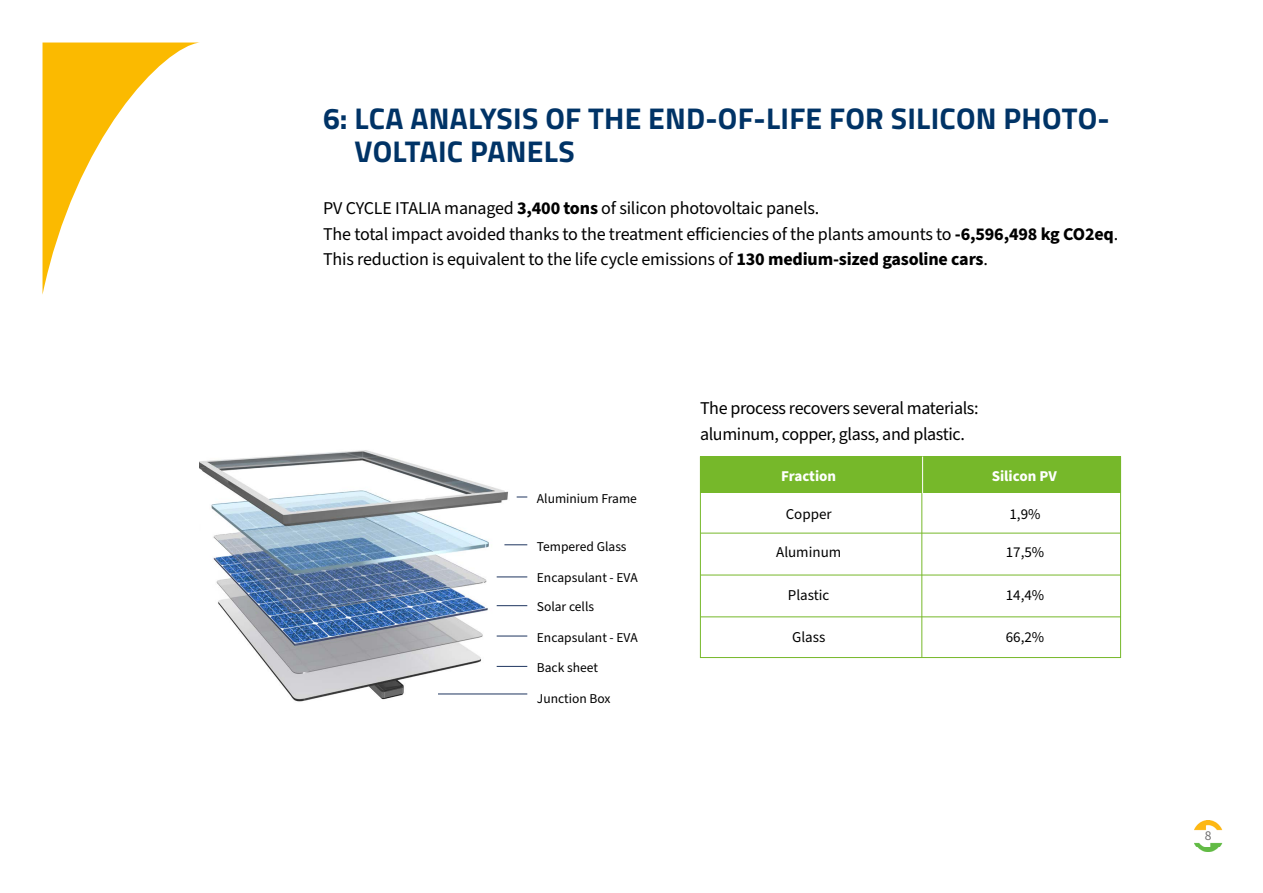
<style>
.page{position:relative;width:1263px;height:893px;background:#fff}
.page>*{position:absolute;margin:0;border:0;box-sizing:border-box;transform-origin:0 0}
.t1{font:700 30px/33px "Titillium";letter-spacing:.01em;color:#036}
.t2{font:18px/25.5px "Source Sans Pro";letter-spacing:-.01em;color:#000}
.t3{font:15px "Source Sans Pro";color:#000}
.t4{font:700 15px "Source Sans Pro";color:#fff}
.t5{font:13.5px "Source Sans Pro";color:#000}
.t6{font:13.5px "Source Sans Pro";color:#706f6f}
.s1{font-weight:700}
</style>
<div class="page">
<img style="left:1194px;top:821px;width:29px;height:30px">
<img style="left:200px;top:450px;width:328px;height:252px">
<div style="left:701px;top:457px;width:420px;height:36px;background:#76b82a"></div>
<hr style="left:921px;top:456px;width:1px;height:202px;background:#76b82a">
<hr style="left:922px;top:457px;width:1px;height:36px;background:#fff">
<hr style="left:701px;top:616px;width:420px;height:1px;background:#76b82a">
<hr style="left:701px;top:575px;width:420px;height:1px;background:#76b82a">
<hr style="left:701px;top:533px;width:420px;height:1px;background:#76b82a">
<hr style="left:438px;top:694px;width:89px;height:1px;background:#1e355f">
<hr style="left:497px;top:666px;width:30px;height:1px;background:#1e355f">
<hr style="left:497px;top:636px;width:30px;height:1px;background:#1e355f">
<hr style="left:497px;top:605px;width:30px;height:1px;background:#1e355f">
<hr style="left:497px;top:577px;width:30px;height:1px;background:#1e355f">
<svg style="left:504px;top:544px;width:23px;height:1px"></svg>
<svg style="left:43px;top:43px;width:154px;height:249px"></svg>
<h1 class="t1" style="left:355px;top:100px;width:756px;text-indent:-31px">6: LCA ANALYSIS OF THE END-OF-LIFE FOR SILICON PHOTO-<br>VOLTAIC PANELS</h1>
<p class="t2" style="left:323px;top:196px;width:796px">PV CYCLE ITALIA managed <span class="s1">3,400 tons</span> of silicon photovoltaic panels.<br>The total impact avoided thanks to the treatment efficiencies of the plants amounts to <span class="s1">-6,596,498 kg CO2eq</span>.<br>This reduction is equivalent to the life cycle emissions of <span class="s1">130 medium-sized gasoline cars</span>.</p>
<p class="t5" style="left:537px;top:489px;width:102px">Aluminium Frame</p>
<p class="t5" style="left:537px;top:537px;width:91px">Tempered Glass</p>
<p class="t5" style="left:537px;top:568px;width:102px">Encapsulant - EVA</p>
<p class="t5" style="left:537px;top:598px;width:59px">Solar cells</p>
<p class="t5" style="left:537px;top:628px;width:102px">Encapsulant - EVA</p>
<p class="t5" style="left:537px;top:659px;width:63px">Back sheet</p>
<p class="t5" style="left:537px;top:690px;width:75px">Junction Box</p>
<p class="t2" style="left:700px;top:396px;width:280px">The process recovers several materials: aluminum, copper, glass, and plastic.</p>
<p class="t4" style="left:781px;top:466px;width:57px">Fraction</p>
<p class="t4" style="left:992px;top:466px;width:67px">Silicon PV</p>
<p class="t3" style="left:786px;top:504px;width:48px">Copper</p>
<p class="t3" style="left:1009px;top:504px;width:33px">1,9%</p>
<p class="t3" style="left:776px;top:542px;width:67px">Aluminum</p>
<p class="t3" style="left:1006px;top:542px;width:40px">17,5%</p>
<p class="t3" style="left:788px;top:585px;width:43px">Plastic</p>
<p class="t3" style="left:792px;top:627px;width:35px">Glass</p>
<p class="t3" style="left:1006px;top:585px;width:40px">14,4%</p>
<p class="t3" style="left:1006px;top:627px;width:40px">66,2%</p>
<p class="t6" style="left:1205px;top:827px;width:8px">8</p>
</div>
